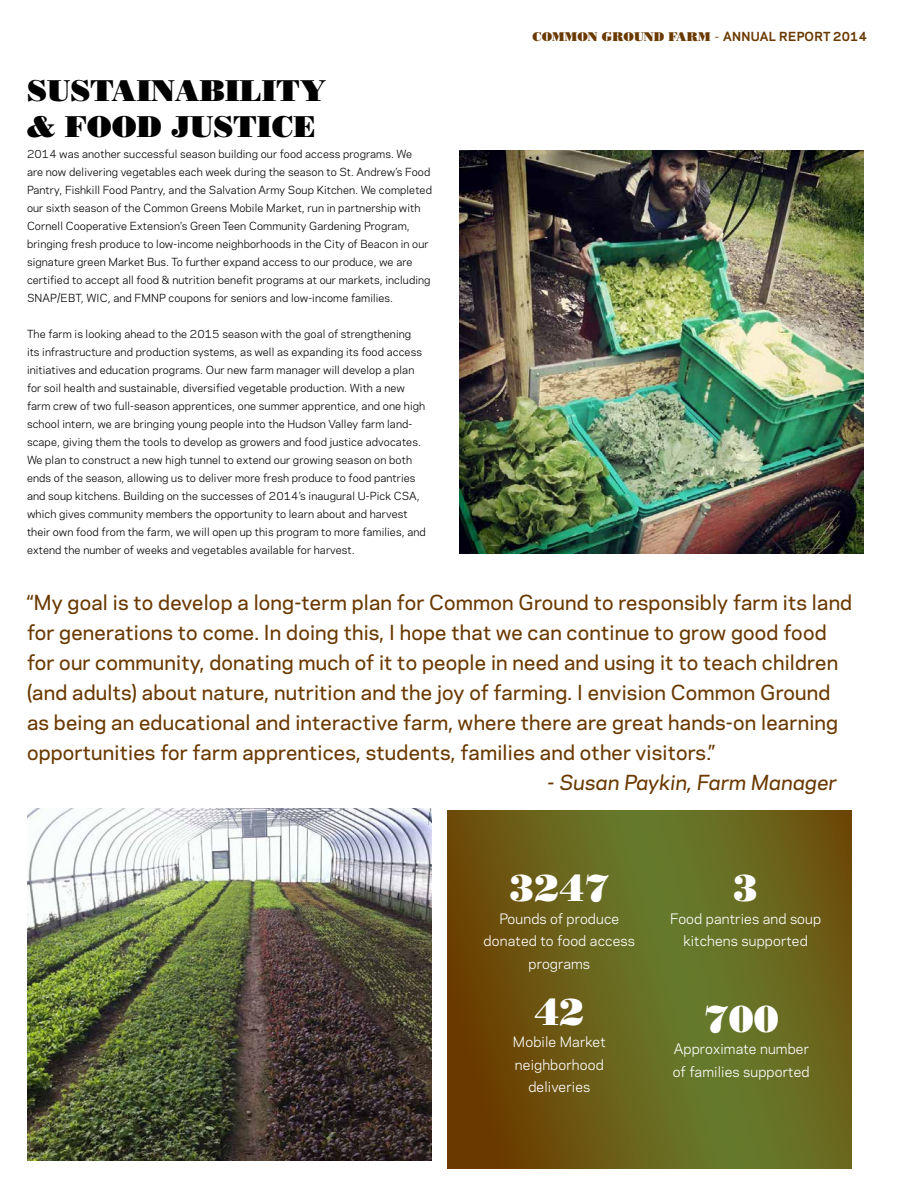
<style>
.page{position:relative;width:918px;height:1188px;background:#fff}
.page>*{position:absolute;margin:0;border:0;box-sizing:border-box;transform-origin:0 0}
.t1{font:37.5px "Bodoni Std Poster";color:#fff}
.t2{font:30px/36px "Bodoni Std Poster";color:#000}
.t3{font:500 19.5px/30px "Galaxie Polaris";letter-spacing:.01em;color:#6a3900}
.t4{font:italic 500 19.5px "Galaxie Polaris";letter-spacing:.01em;color:#6a3900}
.t5{font:13.5px/22.5px "Galaxie Polaris";letter-spacing:.01em;color:#fff;text-align:center}
.t6{font:12.6px "Bodoni Std Poster";color:#6a3900}
.t7{font:10.5px/18px "Galaxie Polaris";letter-spacing:.01em;color:#000}
.s1{font-family:"Bodoni Std"}
.s2{font-family:"Galaxie Polaris";font-weight:700;font-size:11.7px}
</style>
<div class="page">
<svg style="left:448px;top:811px;width:403px;height:357px;background:#69621b"></svg>
<img style="left:460px;top:150px;width:403px;height:404px">
<img style="left:27px;top:809px;width:405px;height:352px">
<p class="t6" style="left:533px;top:29px;width:336px">COMMON GROUND FARM <span class="s1">-</span> <span class="s2">ANNUAL REPORT 2014</span></p>
<h2 class="t2" style="left:27px;top:72px;width:301px">SUSTAINABILITY &amp; FOOD JUSTICE</h2>
<p class="t7" style="left:27px;top:145px;width:407px">2014 was another successful season building our food access programs. We<br>are now delivering vegetables each week during the season to St. Andrew’s Food Pantry, Fishkill Food Pantry, and the Salvation Army Soup Kitchen. We completed our sixth season of the Common Greens Mobile Market, run in partnership with Cornell Cooperative Extension’s Green Teen Community Gardening Program, bringing fresh produce to low-income neighborhoods in the City of Beacon in our signature green Market Bus. To further expand access to our produce, we are certified to accept all food &amp; nutrition benefit programs at our markets, including SNAP/EBT, WIC, and FMNP coupons for seniors and low-income families.</p>
<p class="t7" style="left:27px;top:325px;width:400px">The farm is looking ahead to the 2015 season with the goal of strengthening its infrastructure and production systems, as well as expanding its food access initiatives and education programs. Our new farm manager will develop a plan for soil health and sustainable, diversified vegetable production. With a new farm crew of two full-season apprentices, one summer apprentice, and one high school intern, we are bringing young people into the Hudson Valley farm land&shy;scape, giving them the tools to develop as growers and food justice advocates.<br>We plan to construct a new high tunnel to extend our growing season on both ends of the season, allowing us to deliver more fresh produce to food pantries and soup kitchens. Building on the successes of 2014’s inaugural U-Pick CSA, which gives community members the opportunity to learn about and harvest their own food from the farm, we will open up this program to more families, and extend the number of weeks and vegetables available for harvest.</p>
<p class="t3" style="left:27px;top:587px;width:827px">“My goal is to develop a long-term plan for Common Ground to responsibly farm its land for generations to come. In doing this, I hope that we can continue to grow good food for our community, donating much of it to people in need and using it to teach children (and adults) about nature, nutrition and the joy of farming. I envision Common Ground as being an educational and interactive farm, where there are great hands-on learning opportunities for farm apprentices, students, families and other visitors.”</p>
<h3 class="t4" style="left:548px;top:768px;width:291px">- Susan Paykin, Farm Manager</h3>
<h1 class="t1" style="left:509px;top:865px;width:102px">3247</h1>
<p class="t5" style="left:484px;top:906px;width:153px">Pounds of produce donated to food access programs</p>
<h1 class="t1" style="left:534px;top:989px;width:52px">42</h1>
<p class="t5" style="left:513px;top:1030px;width:94px">Mobile Market neighborhood deliveries</p>
<h1 class="t1" style="left:733px;top:865px;width:27px">3</h1>
<p class="t5" style="left:670px;top:906px;width:153px">Food pantries and soup kitchens supported</p>
<h1 class="t1" style="left:704px;top:996px;width:77px">700</h1>
<p class="t5" style="left:673px;top:1037px;width:138px;text-align:left">Approximate number of families supported</p>
</div>
